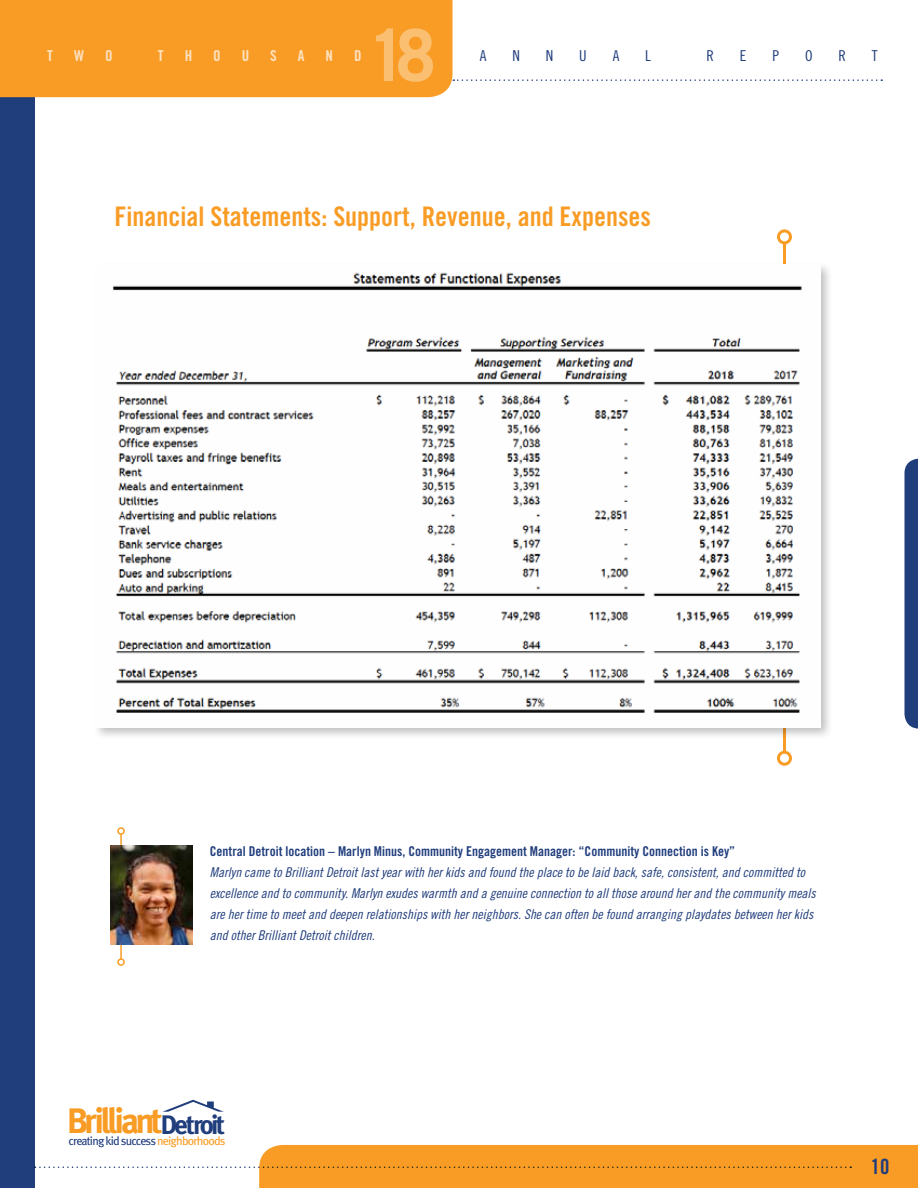
<style>
.page{position:relative;width:918px;height:1188px;background:#fff}
.page>*{position:absolute;margin:0;border:0;box-sizing:border-box;transform-origin:0 0}
.t1{font:700 72px "Trade Gothic";color:#fbbf71}
.t2{font:700 35.4px "Meta";letter-spacing:-.1em;color:#f99c25}
.t3{font:27px "Trade Gothic Bold Cond Twenty";color:#f99c25}
.t4{font:21px "Trade Gothic Bold Cond Twenty";color:#203d7c}
.t5{font:15px "Trade Gothic Cond Eighteen";color:#203d7c}
.t6{font:15px "Trade Gothic Bold Cond Twenty";color:#fde2c0}
.t7{font:13.5px/21px "Trade Gothic Cond Eighteen Obl";color:#203d7c}
.t8{font:13.5px "Trade Gothic Bold Cond Twenty";color:#203d7c}
.t9{font:12px "Meta";letter-spacing:-.065em;color:#203d7c}
.s1{font-size:26.7px;color:#203d7c}
.s2{color:#f99c25}
</style>
<div class="page">
<div style="left:0;top:0;width:35px;height:1188px;background:#203d7c"></div>
<svg style="left:35px;top:1145px;width:883px;height:43px"></svg>
<div style="left:0;top:0;width:453px;height:97px;background:#f99c25"></div>
<svg style="left:453px;top:79px;width:429px;height:2px"></svg>
<svg style="left:163px;top:1100px;width:61px;height:12px"></svg>
<svg style="left:904px;top:459px;width:14px;height:270px;background:#2d4883"></svg>
<hr style="left:783px;top:243px;width:3px;height:509px;background:#f99c25">
<div style="left:777px;top:229px;width:15px;height:15px;border:3px solid #f99c25;border-radius:50%"></div>
<div style="left:777px;top:751px;width:15px;height:15px;border:3px solid #f99c25;border-radius:50%"></div>
<div style="left:93px;top:262px;width:741px;height:478px;background:#000;opacity:.25"></div>
<img style="left:95px;top:265px;width:725px;height:462px">
<hr style="left:120px;top:834px;width:2px;height:125px;background:#f99c25">
<div style="left:117px;top:827px;width:8px;height:8px;border:2px solid #f99c25;border-radius:50%"></div>
<div style="left:117px;top:958px;width:8px;height:8px;border:2px solid #f99c25;border-radius:50%"></div>
<img style="left:111px;top:846px;width:82px;height:99px">
<p class="t6" style="left:47px;top:47px;width:7px">T</p>
<p class="t6" style="left:74px;top:47px;width:12px">W</p>
<p class="t6" style="left:105px;top:47px;width:9px">O</p>
<p class="t6" style="left:158px;top:47px;width:7px">T</p>
<p class="t6" style="left:185px;top:47px;width:9px">H</p>
<p class="t6" style="left:213px;top:47px;width:9px">O</p>
<p class="t6" style="left:242px;top:47px;width:9px">U</p>
<p class="t6" style="left:270px;top:47px;width:8px">S</p>
<p class="t6" style="left:298px;top:47px;width:8px">A</p>
<p class="t6" style="left:326px;top:47px;width:9px">N</p>
<p class="t6" style="left:354px;top:47px;width:9px">D</p>
<h1 class="t1" style="left:367px;top:11px;width:70px">18</h1>
<p class="t5" style="left:480px;top:47px;width:8px">A</p>
<p class="t5" style="left:512px;top:47px;width:9px">N</p>
<p class="t5" style="left:546px;top:47px;width:9px">N</p>
<p class="t5" style="left:579px;top:47px;width:9px">U</p>
<p class="t5" style="left:613px;top:47px;width:8px">A</p>
<p class="t5" style="left:645px;top:47px;width:7px">L</p>
<p class="t5" style="left:706px;top:47px;width:9px">R</p>
<p class="t5" style="left:740px;top:47px;width:8px">E</p>
<p class="t5" style="left:772px;top:47px;width:8px">P</p>
<p class="t5" style="left:805px;top:47px;width:9px">O</p>
<p class="t5" style="left:838px;top:47px;width:9px">R</p>
<p class="t5" style="left:872px;top:47px;width:7px">T</p>
<h3 class="t3" style="left:114px;top:200px;width:538px">Financial Statements: Support, Revenue, and Expenses</h3>
<p class="t8" style="left:210px;top:843px;width:527px">Central Detroit location – Marlyn Minus, Community Engagement Manager: “Community Connection is Key”</p>
<p class="t7" style="left:210px;top:861px;width:608px">Marlyn came to Brilliant Detroit last year with her kids and found the place to be laid back, safe, consistent, and committed to excellence and to community. Marlyn exudes warmth and a genuine connection to all those around her and the community meals are her time to meet and deepen relationships with her neighbors. She can often be found arranging playdates between her kids and other Brilliant Detroit children.</p>
<h2 class="t2" style="left:67px;top:1100px;width:160px">Brilliant<span class="s1">Detroit</span></h2>
<p class="t9" style="left:69px;top:1134px;width:159px">creating kid success <span class="s2">neighborhoods</span></p>
<h3 class="t4" style="left:871px;top:1154px;width:20px">10</h3>
</div>
